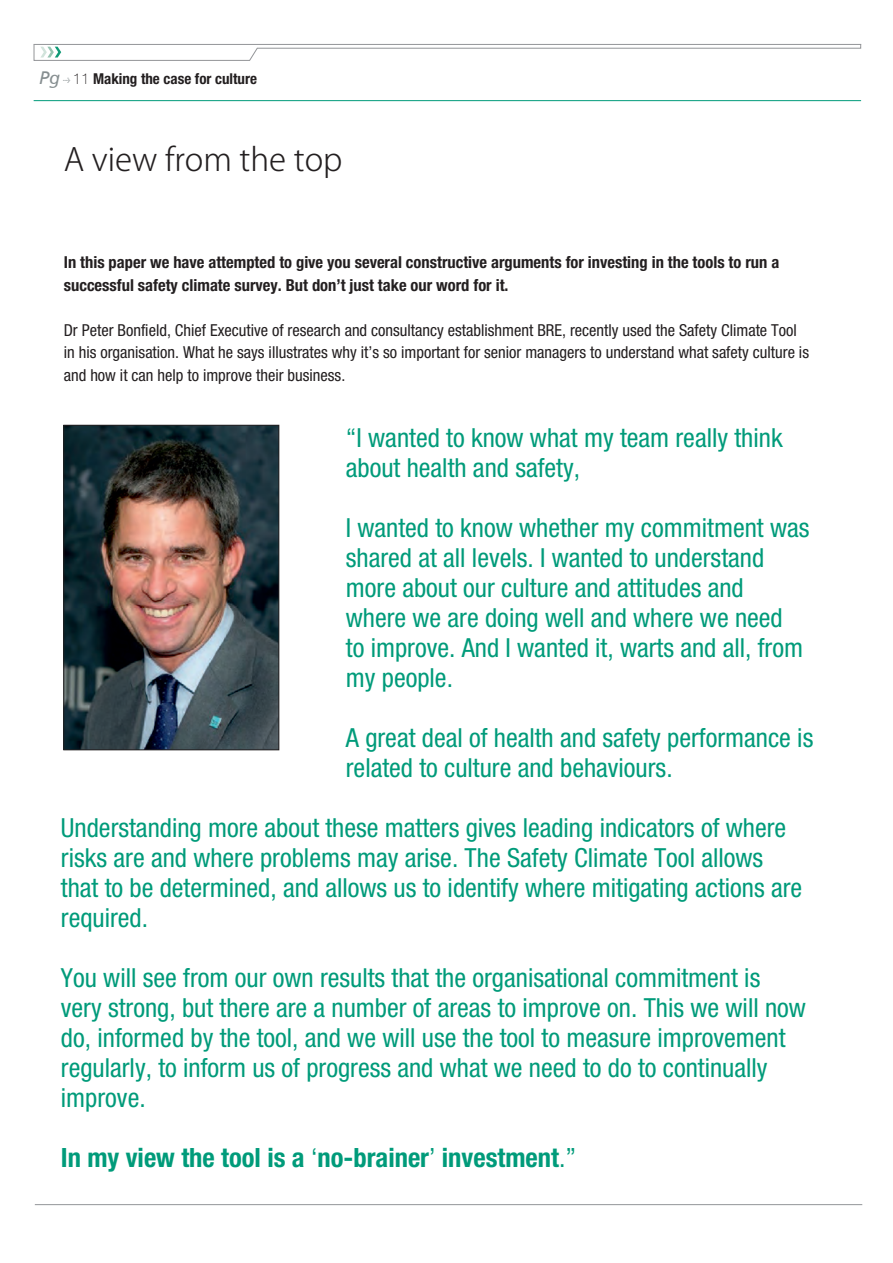
<style>
.page{position:relative;width:893px;height:1263px;background:#fff}
.page>*{position:absolute;margin:0;border:0;box-sizing:border-box;transform-origin:0 0}
.t1{font:300 31.5px "Koz Go Pro";color:#231f20}
.t2{font:700 condensed 26.55px "Helvetica Neue LT Std";color:#009b7a}
.t3{font:condensed 26.25px/30px "Helvetica Neue LT Std";color:#009b7a}
.t4{font:italic 18px "Frutiger SAIN Itv 1";color:#868e90}
.t5{font:condensed 16.5px/22.5px "Helvetica Neue LT Std";color:#231f20}
.t6{font:700 condensed 16.5px/22.5px "Helvetica Neue LT Std";color:#231f20}
.t7{font:700 condensed 15px "Helvetica Neue LT Std";color:#231f20}
.t8{font:6px "Meta Bold Expert";color:#868e90}
.s1{font-weight:100;font-stretch:normal}
.s2{font-weight:400}
</style>
<div class="page">
<hr style="left:35px;top:1204px;width:827px;height:1px;background:#939598">
<hr style="left:34px;top:100px;width:827px;height:1px;background:#009b7a">
<svg style="left:33px;top:44px;width:828px;height:17px"></svg>
<img style="left:65px;top:427px;width:212px;height:321px">
<div style="left:63px;top:425px;width:216px;height:325px;border:1px solid #231f20"></div>
<p class="t4" style="left:39px;top:68px;width:23px">Pg</p>
<p class="t8" style="left:63px;top:76px;width:9px">l</p>
<p class="t7" style="left:73px;top:70px;width:186px"><span class="s1">11</span> Making the case for culture</p>
<p class="t1" style="left:64px;top:138px;width:280px">A view from the top</p>
<p class="t6" style="left:64px;top:251px;width:717px">In this paper we have attempted to give you several constructive arguments for investing in the tools to run a successful safety climate survey. But don’t just take our word for it.</p>
<p class="t5" style="left:64px;top:319px;width:747px">Dr Peter Bonfield, Chief Executive of research and consultancy establishment BRE, recently used the Safety Climate Tool in his organisation. What he says illustrates why it’s so important for senior managers to understand what safety culture is and how it can help to improve their business.</p>
<p class="t3" style="left:346px;top:422px;width:438px">“I wanted to know what my team really think about health and safety,</p>
<p class="t3" style="left:346px;top:512px;width:465px">I wanted to know whether my commitment was shared at all levels. I wanted to understand more about our culture and attitudes and where we are doing well and where we need<br>to improve. And I wanted it, warts and all, from my people.</p>
<p class="t3" style="left:346px;top:722px;width:469px">A great deal of health and safety performance is related to culture and behaviours.</p>
<p class="t3" style="left:61px;top:812px;width:743px">Understanding more about these matters gives leading indicators of where risks are and where problems may arise. The Safety Climate Tool allows that to be determined, and allows us to identify where mitigating actions are required.</p>
<p class="t3" style="left:61px;top:962px;width:746px">You will see from our own results that the organisational commitment is very strong, but there are a number of areas to improve on. This we will now do, informed by the tool, and we will use the tool to measure improvement regularly, to inform us of progress and what we need to do to continually improve.</p>
<p class="t2" style="left:61px;top:1141px;width:517px">In my view the tool is a <span class="s2">‘</span>no-brainer<span class="s2">’</span> investment<span class="s2">.”</span></p>
</div>
